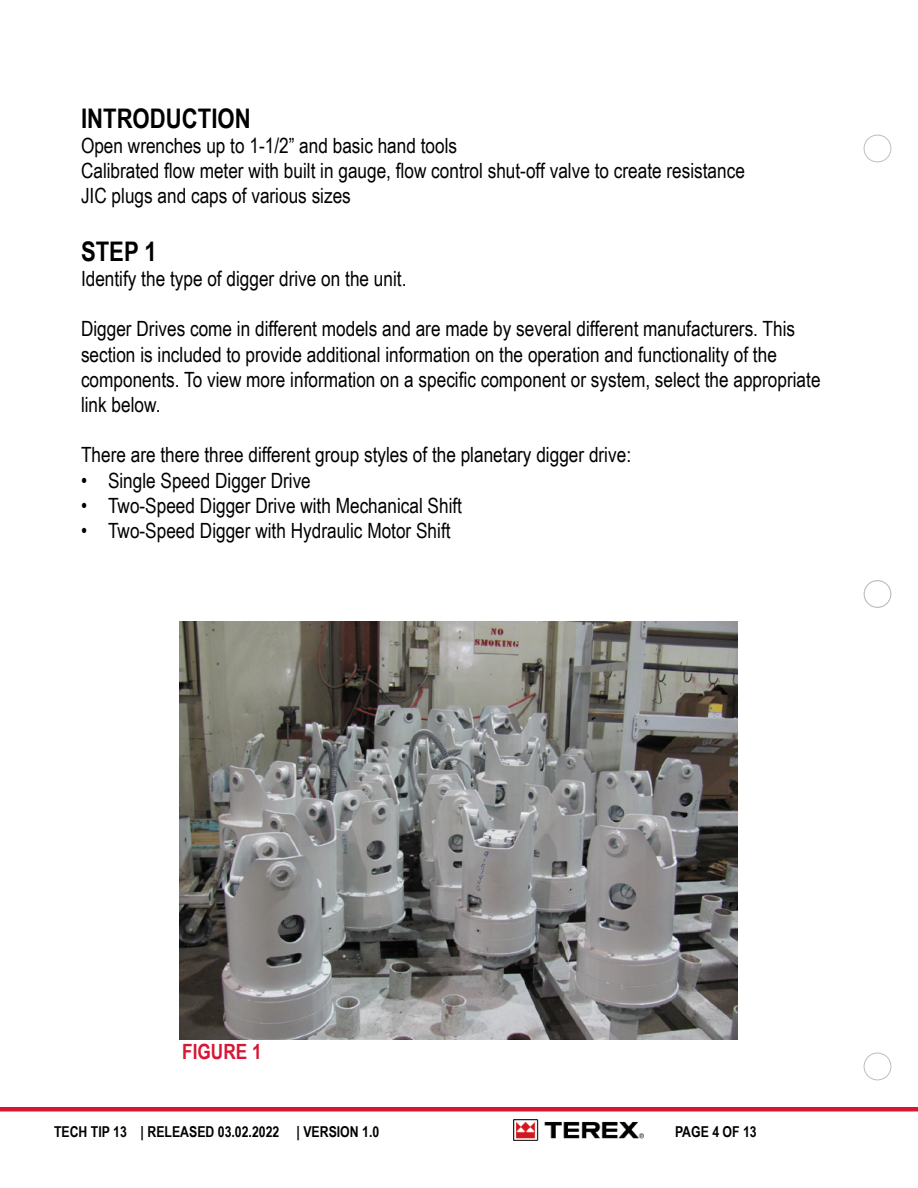
<style>
.page{position:relative;width:918px;height:1188px;background:#fff}
.page>*{position:absolute;margin:0;border:0;box-sizing:border-box;transform-origin:0 0}
.t1{font:700 27px "Arial Narrow";color:#000}
.t2{font:21px/25.2px "Arial Narrow";color:#000}
.t3{font:700 21px "Arial Narrow";color:#d71635}
.t4{font:700 15px "Arial Narrow";color:#000}
</style>
<div class="page">
<img style="left:180px;top:621px;width:558px;height:419px">
<div style="left:864px;top:1053px;width:27px;height:27px;border:1px solid #bcbec0;border-radius:50%"></div>
<div style="left:864px;top:581px;width:27px;height:26px;border:1px solid #bcbec0;border-radius:50%"></div>
<div style="left:864px;top:580px;width:27px;height:28px;border:1px solid #bcbec0;border-radius:50%"></div>
<div style="left:864px;top:135px;width:27px;height:27px;border:1px solid #bcbec0;border-radius:50%"></div>
<div style="left:0;top:1107px;width:918px;height:5px;background:#d71635"></div>
<img style="left:513px;top:1119px;width:130px;height:22px">
<p class="t1" style="left:81px;top:98px;width:171px">INTRODUCTION</p>
<p class="t2" style="left:81px;top:132px;width:666px">Open wrenches up to 1-1/2” and basic hand tools<br>Calibrated flow meter with built in gauge, flow control shut-off valve to create resistance<br>JIC plugs and caps of various sizes</p>
<p class="t1" style="left:81px;top:231px;width:77px">STEP 1</p>
<p class="t2" style="left:81px;top:265px;width:327px">Identify the type of digger drive on the unit.</p>
<p class="t2" style="left:81px;top:316px;width:741px">Digger Drives come in different models and are made by several different manufacturers. This section is included to provide additional information on the operation and functionality of the components. To view more information on a specific component or system, select the appropriate link below.</p>
<p class="t2" style="left:81px;top:442px;width:552px">There are there three different group styles of the planetary digger drive:</p>
<p class="t2" style="left:81px;top:467px;width:231px">• Single Speed Digger Drive</p>
<p class="t2" style="left:81px;top:492px;width:383px">• Two-Speed Digger Drive with Mechanical Shift</p>
<p class="t2" style="left:81px;top:517px;width:371px">• Two-Speed Digger with Hydraulic Motor Shift</p>
<p class="t3" style="left:182px;top:1036px;width:81px">FIGURE 1</p>
<p class="t4" style="left:54px;top:1121px;width:327px">TECH TIP 13 | RELEASED 03.02.2022 | VERSION 1.0</p>
<p class="t4" style="left:675px;top:1121px;width:83px">PAGE 4 OF 13</p>
</div>
